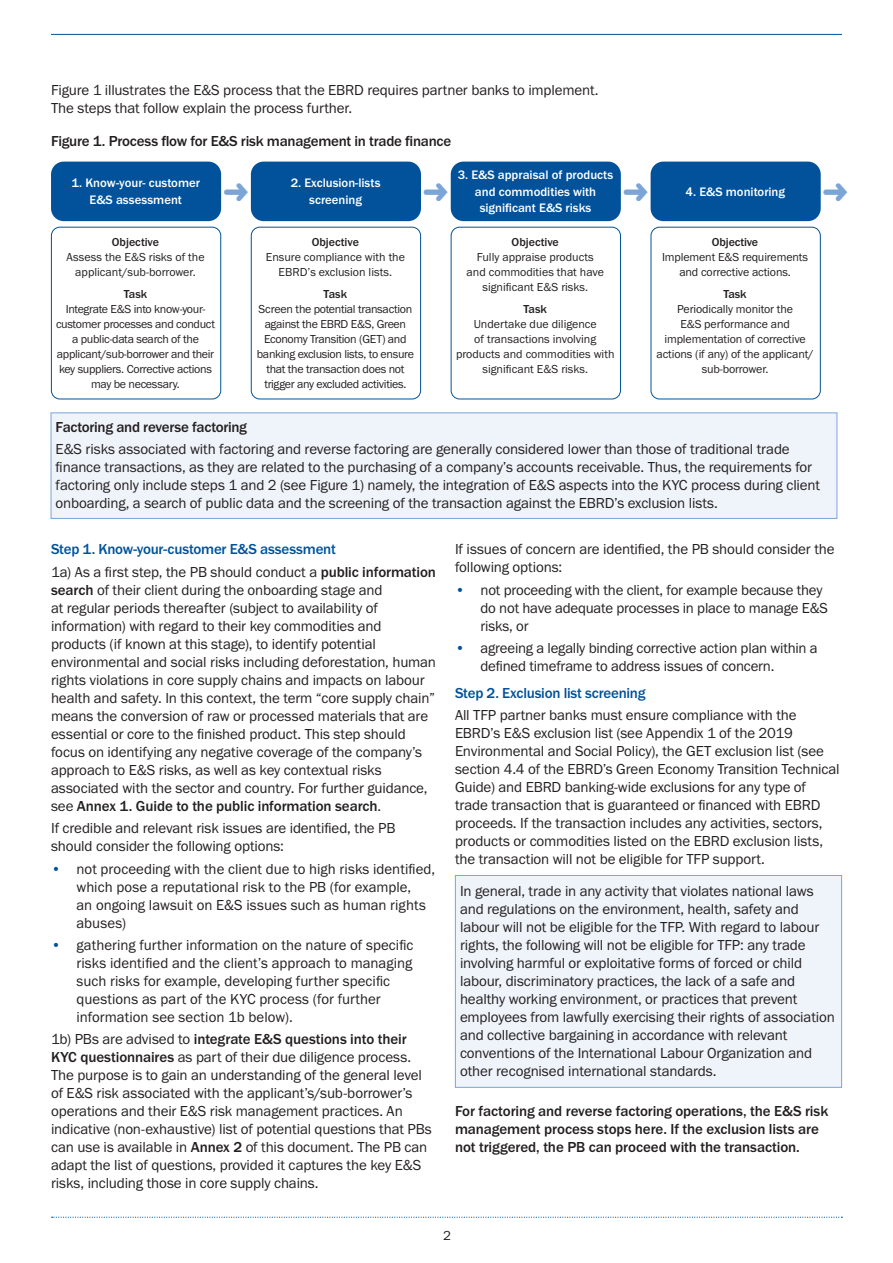
<style>
.page{position:relative;width:893px;height:1263px;background:#fff}
.page>*{position:absolute;margin:0;border:0;box-sizing:border-box;transform-origin:0 0}
.Body_text_10_12{font:15px/18px "Franklin Gothic URW Boo";letter-spacing:-.01em;color:#231f20}
.Body_text_10_12_space_after{font:500 15px/18px "Franklin Gothic URW";letter-spacing:-.005em;color:#231f20}
.Table_heading_10_12_black{font:500 15px "Franklin Gothic URW";letter-spacing:-.015em;color:#231f20}
.Level_2_heading_10_12_blue{font:500 15px "Franklin Gothic URW";letter-spacing:-.015em;color:#01529a}
.t1{font:13.5px "Franklin Gothic URW Boo";color:#231f20}
.Diagram_caption_white_8_5_11{font:500 12.75px/16.5px "Franklin Gothic URW";color:#fff;text-align:center}
.Diagram_caption_black_centred_8_10_reg{font:12px/15px "Franklin Gothic URW Boo";letter-spacing:-.015em;color:#231f20;text-align:center}
.Diagram_caption_black_centred_8_10_reg-2{font:500 12px "Franklin Gothic URW";letter-spacing:-.005em;color:#231f20}
.s1{font-family:"Franklin Gothic URW";font-weight:500}
.s2{color:#01529a}
</style>
<div class="page">
<svg style="left:52px;top:1217px;width:790px;height:1px"></svg>
<hr style="left:51px;top:34px;width:791px;height:1px;background:#01529a">
<div style="left:51px;top:413px;width:786px;height:105px;background:#eff3fa"></div>
<div style="left:51px;top:412px;width:786px;height:107px;border:1px solid #7ca5d7"></div>
<div style="left:51px;top:227px;width:170px;height:172px;border:1px solid #01529a;border-radius:9px"></div>
<div style="left:251px;top:227px;width:170px;height:172px;border:1px solid #01529a;border-radius:9px"></div>
<div style="left:451px;top:227px;width:170px;height:172px;border:1px solid #01529a;border-radius:9px"></div>
<div style="left:651px;top:227px;width:170px;height:172px;border:1px solid #01529a;border-radius:9px"></div>
<div style="left:51px;top:162px;width:170px;height:59px;background:#01529a;border-radius:13px"></div>
<div style="left:251px;top:162px;width:170px;height:59px;background:#01529a;border-radius:13px"></div>
<div style="left:451px;top:162px;width:170px;height:59px;background:#01529a;border-radius:13px"></div>
<div style="left:651px;top:162px;width:170px;height:59px;background:#01529a;border-radius:13px"></div>
<div style="left:455px;top:875px;width:387px;height:212px;background:#eff3fa"></div>
<div style="left:455px;top:875px;width:387px;height:213px;border:1px solid #7ca5d7"></div>
<p class="Body_text_10_12" style="left:51px;top:81px;width:549px">Figure 1 illustrates the E&amp;S process that the EBRD requires partner banks to implement.<br>The steps that follow explain the process further.</p>
<p class="Table_heading_10_12_black" style="left:51px;top:132px;width:402px">Figure 1. Process flow for E&amp;S risk management in trade finance</p>
<p class="Diagram_caption_white_8_5_11" style="left:72px;top:175px;width:130px">1. Know-your- customer<br>E&amp;S assessment</p>
<p class="Diagram_caption_white_8_5_11" style="left:291px;top:175px;width:91px">2. Exclusion-lists screening</p>
<p class="Diagram_caption_white_8_5_11" style="left:458px;top:166px;width:157px">3. E&amp;S appraisal of products and commodities with significant E&amp;S risks</p>
<p class="Diagram_caption_black_centred_8_10_reg-2" style="left:112px;top:234px;width:49px">Objective</p>
<p class="Diagram_caption_black_centred_8_10_reg" style="left:66px;top:249px;width:140px">Assess the E&amp;S risks of the applicant/sub-borrower.</p>
<p class="Diagram_caption_black_centred_8_10_reg-2" style="left:124px;top:287px;width:25px">Task</p>
<p class="Diagram_caption_black_centred_8_10_reg" style="left:56px;top:302px;width:161px">Integrate E&amp;S into know-your&shy;customer processes and conduct a public-data search of the applicant/sub-borrower and their key suppliers. Corrective actions may be necessary.</p>
<p class="Diagram_caption_black_centred_8_10_reg-2" style="left:312px;top:234px;width:49px">Objective</p>
<p class="Diagram_caption_black_centred_8_10_reg" style="left:266px;top:249px;width:141px">Ensure compliance with the<br>EBRD’s exclusion lists.</p>
<p class="Diagram_caption_black_centred_8_10_reg-2" style="left:324px;top:287px;width:25px">Task</p>
<p class="Diagram_caption_black_centred_8_10_reg" style="left:257px;top:302px;width:159px">Screen the potential transaction against the EBRD E&amp;S, Green<br>Economy Transition (GET) and banking exclusion lists, to ensure that the transaction does not trigger any excluded activities.</p>
<p class="Diagram_caption_black_centred_8_10_reg-2" style="left:512px;top:234px;width:49px">Objective</p>
<p class="Diagram_caption_black_centred_8_10_reg" style="left:466px;top:249px;width:139px">Fully appraise products and commodities that have significant E&amp;S risks.</p>
<p class="Diagram_caption_black_centred_8_10_reg-2" style="left:523px;top:302px;width:25px">Task</p>
<p class="Diagram_caption_black_centred_8_10_reg" style="left:456px;top:317px;width:160px">Undertake due diligence<br>of transactions involving products and commodities with significant E&amp;S risks.</p>
<p class="Diagram_caption_white_8_5_11" style="left:686px;top:183px;width:101px">4. E&amp;S monitoring</p>
<p class="Diagram_caption_black_centred_8_10_reg-2" style="left:712px;top:234px;width:48px">Objective</p>
<p class="Diagram_caption_black_centred_8_10_reg" style="left:662px;top:249px;width:148px">Implement E&amp;S requirements and corrective actions.</p>
<p class="Diagram_caption_black_centred_8_10_reg-2" style="left:723px;top:287px;width:25px">Task</p>
<p class="Diagram_caption_black_centred_8_10_reg" style="left:656px;top:302px;width:159px">Periodically monitor the<br>E&amp;S performance and implementation of corrective actions (if any) of the applicant/ sub-borrower.</p>
<p class="Table_heading_10_12_black" style="left:56px;top:417px;width:193px">Factoring and reverse factoring</p>
<p class="Body_text_10_12" style="left:56px;top:440px;width:766px">E&amp;S risks associated with factoring and reverse factoring are generally considered lower than those of traditional trade finance transactions, as they are related to the purchasing of a company’s accounts receivable. Thus, the requirements for factoring only include steps 1 and 2 (see Figure 1) namely, the integration of E&amp;S aspects into the KYC process during client onboarding, a search of public data and the screening of the transaction against the EBRD’s exclusion lists.</p>
<p class="Level_2_heading_10_12_blue" style="left:51px;top:540px;width:286px">Step 1. Know-your-customer E&amp;S assessment</p>
<p class="Body_text_10_12" style="left:51px;top:562px;width:387px">1a) As a first step, the PB should conduct a <span class="s1">public information search</span> of their client during the onboarding stage and<br>at regular periods thereafter (subject to availability of information) with regard to their key commodities and products (if known at this stage), to identify potential environmental and social risks including deforestation, human rights violations in core supply chains and impacts on labour health and safety. In this context, the term “core supply chain” means the conversion of raw or processed materials that are essential or core to the finished product. This step should focus on identifying any negative coverage of the company’s approach to E&amp;S risks, as well as key contextual risks associated with the sector and country. For further guidance, see <span class="s1">Annex 1. Guide to the public information search</span>.</p>
<p class="Body_text_10_12" style="left:51px;top:819px;width:346px">If credible and relevant risk issues are identified, the PB should consider the following options:</p>
<p class="Body_text_10_12" style="left:77px;top:859px;width:360px;text-indent:-26px"><span class="s2">•</span> not proceeding with the client due to high risks identified, which pose a reputational risk to the PB (for example,<br>an ongoing lawsuit on E&amp;S issues such as human rights abuses)</p>
<p class="Body_text_10_12" style="left:77px;top:936px;width:338px;text-indent:-26px"><span class="s2">•</span> gathering further information on the nature of specific risks identified and the client’s approach to managing such risks for example, developing further specific questions as part of the KYC process (for further information see section 1b below).</p>
<p class="Body_text_10_12" style="left:51px;top:1030px;width:382px">1b) PBs are advised to <span class="s1">integrate E&amp;S questions into their KYC questionnaires</span> as part of their due diligence process.<br>The purpose is to gain an understanding of the general level of E&amp;S risk associated with the applicant’s/sub-borrower’s operations and their E&amp;S risk management practices. An indicative (non-exhaustive) list of potential questions that PBs can use is available in <span class="s1">Annex 2</span> of this document. The PB can adapt the list of questions, provided it captures the key E&amp;S risks, including those in core supply chains.</p>
<p class="Body_text_10_12" style="left:455px;top:540px;width:381px">If issues of concern are identified, the PB should consider the following options:</p>
<p class="Body_text_10_12" style="left:480px;top:580px;width:349px;text-indent:-26px"><span class="s2">•</span> not proceeding with the client, for example because they do not have adequate processes in place to manage E&amp;S risks, or</p>
<p class="Body_text_10_12" style="left:480px;top:639px;width:339px;text-indent:-26px"><span class="s2">•</span> agreeing a legally binding corrective action plan within a defined timeframe to address issues of concern.</p>
<p class="Level_2_heading_10_12_blue" style="left:455px;top:683px;width:192px">Step 2. Exclusion list screening</p>
<p class="Body_text_10_12" style="left:455px;top:706px;width:386px">All TFP partner banks must ensure compliance with the EBRD’s E&amp;S exclusion list (see Appendix 1 of the 2019<br>Environmental and Social Policy), the GET exclusion list (see section 4.4 of the EBRD’s Green Economy Transition Technical Guide) and EBRD banking-wide exclusions for any type of trade transaction that is guaranteed or financed with EBRD proceeds. If the transaction includes any activities, sectors, products or commodities listed on the EBRD exclusion lists, the transaction will not be eligible for TFP support.</p>
<p class="Body_text_10_12" style="left:460px;top:882px;width:376px">In general, trade in any activity that violates national laws and regulations on the environment, health, safety and labour will not be eligible for the TFP. With regard to labour rights, the following will not be eligible for TFP: any trade involving harmful or exploitative forms of forced or child labour, discriminatory practices, the lack of a safe and healthy working environment, or practices that prevent employees from lawfully exercising their rights of association and collective bargaining in accordance with relevant conventions of the International Labour Organization and other recognised international standards.</p>
<p class="Body_text_10_12_space_after" style="left:455px;top:1101px;width:375px">For factoring and reverse factoring operations, the E&amp;S risk management process stops here. If the exclusion lists are not triggered, the PB can proceed with the transaction.</p>
<p class="t1" style="left:443px;top:1227px;width:9px">2</p>
</div>
